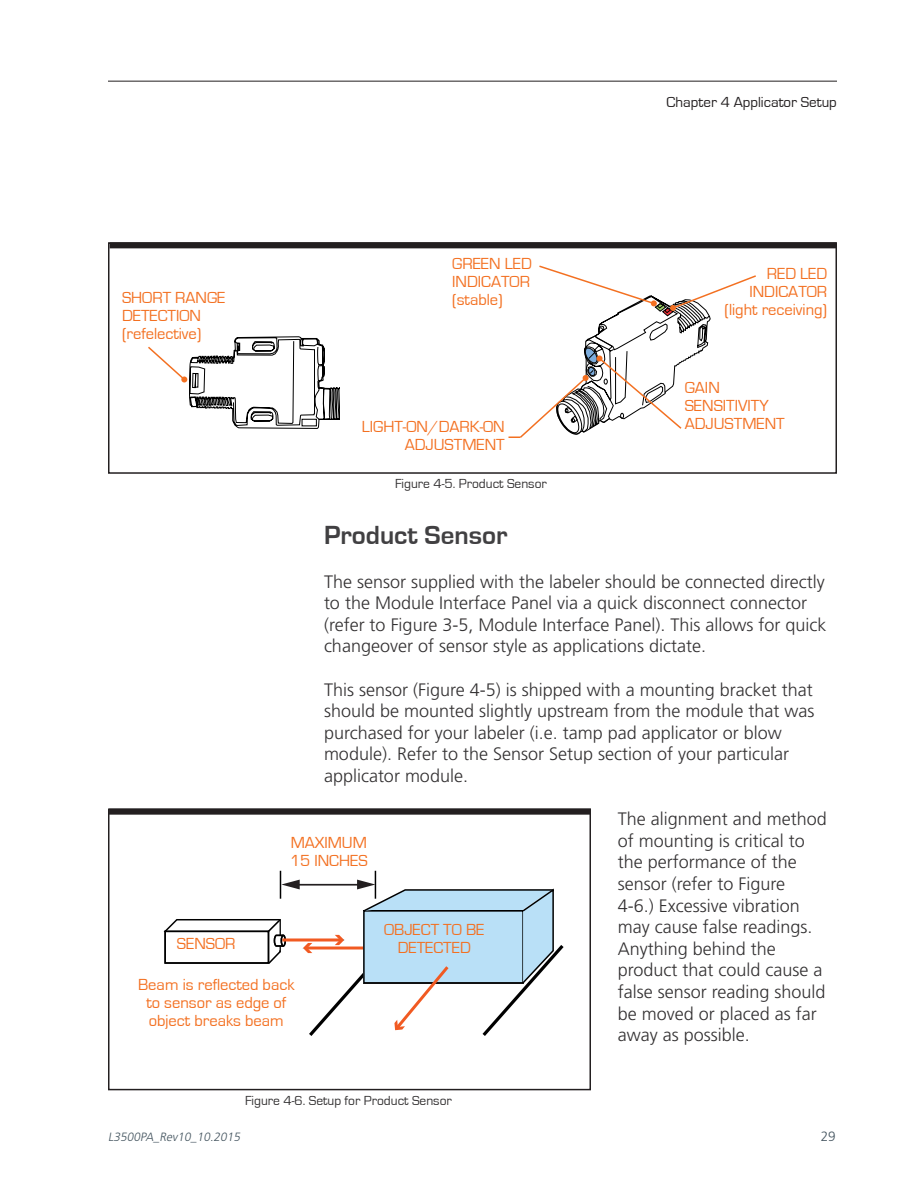
<style>
.page{position:relative;width:918px;height:1188px;background:#fff}
.page>*{position:absolute;margin:0;border:0;box-sizing:border-box;transform-origin:0 0}
.t1{font:700 27px "Eurostile";color:#414042}
.t2{font:300 18px/21.6px "Frutiger";color:#333132}
.t3{font:16.5px/18px "Eurostile";color:#f37021}
.t4{font:15px "Eurostile";color:#231f20}
.t5{font:13.5px "Eurostile";color:#333132}
.t6{font:300 13.5px "Frutiger";color:#455560}
.t7{font:italic 300 12px "Frutiger";color:#455560}
</style>
<div class="page">
<hr style="left:108px;top:81px;width:729px;height:1px;background:#231f20">
<svg style="left:163px;top:871px;width:401px;height:165px"></svg>
<div style="left:108px;top:808px;width:483px;height:282px;border:2px solid #231f20"></div>
<div style="left:109px;top:809px;width:482px;height:6px;background:#231f20"></div>
<div style="left:108px;top:242px;width:729px;height:232px;border:2px solid #231f20"></div>
<div style="left:110px;top:242px;width:727px;height:6px;background:#231f20"></div>
<svg style="left:508px;top:265px;width:248px;height:173px"></svg>
<svg style="left:148px;top:336px;width:191px;height:93px"></svg>
<p class="t3" style="left:452px;top:255px;width:81px">GREEN LED<br>INDICATOR</p>
<p class="t3" style="left:122px;top:289px;width:105px">SHORT RANGE</p>
<p class="t3" style="left:452px;top:291px;width:52px">(stable)</p>
<p class="t3" style="left:122px;top:307px;width:81px">DETECTION (refelective)</p>
<p class="t3" style="left:362px;top:418px;width:144px;text-align:right">LIGHT-ON/DARK-ON<br>ADJUSTMENT</p>
<p class="t5" style="left:395px;top:476px;width:153px">Figure 4-5. Product Sensor</p>
<p class="t4" style="left:667px;top:94px;width:172px">Chapter 4 Applicator Setup</p>
<p class="t3" style="left:725px;top:265px;width:104px;text-align:right">RED LED<br>INDICATOR (light receiving)</p>
<p class="t3" style="left:685px;top:379px;width:101px">GAIN<br>SENSITIVITY<br>ADJUSTMENT</p>
<h1 class="t1" style="left:324px;top:521px;width:185px">Product Sensor</h1>
<p class="t2" style="left:324px;top:571px;width:504px">The sensor supplied with the labeler should be connected directly to the Module Interface Panel via a quick disconnect connector (refer to Figure 3-5, Module Interface Panel). This allows for quick changeover of sensor style as applications dictate.</p>
<p class="t2" style="left:324px;top:679px;width:492px">This sensor (Figure 4-5) is shipped with a mounting bracket that should be mounted slightly upstream from the module that was purchased for your labeler (i.e. tamp pad applicator or blow module). Refer to the Sensor Setup section of your particular applicator module.</p>
<p class="t2" style="left:618px;top:808px;width:211px">The alignment and method of mounting is critical to the performance of the sensor (refer to Figure<br>4-6.) Excessive vibration may cause false readings.<br>Anything behind the product that could cause a false sensor reading should be moved or placed as far away as possible.</p>
<p class="t3" style="left:290px;top:834px;width:79px">MAXIMUM<br>15 INCHES</p>
<p class="t3" style="left:384px;top:921px;width:102px;text-align:center">OBJECT TO BE<br>DETECTED</p>
<p class="t3" style="left:177px;top:935px;width:60px">SENSOR</p>
<p class="t3" style="left:138px;top:976px;width:158px;text-align:center">Beam is reflected back to sensor as edge of object breaks beam</p>
<p class="t5" style="left:245px;top:1093px;width:208px">Figure 4-6. Setup for Product Sensor</p>
<p class="t7" style="left:108px;top:1130px;width:136px">L3500PA_Rev10_10.2015</p>
<p class="t6" style="left:821px;top:1128px;width:17px">29</p>
</div>
